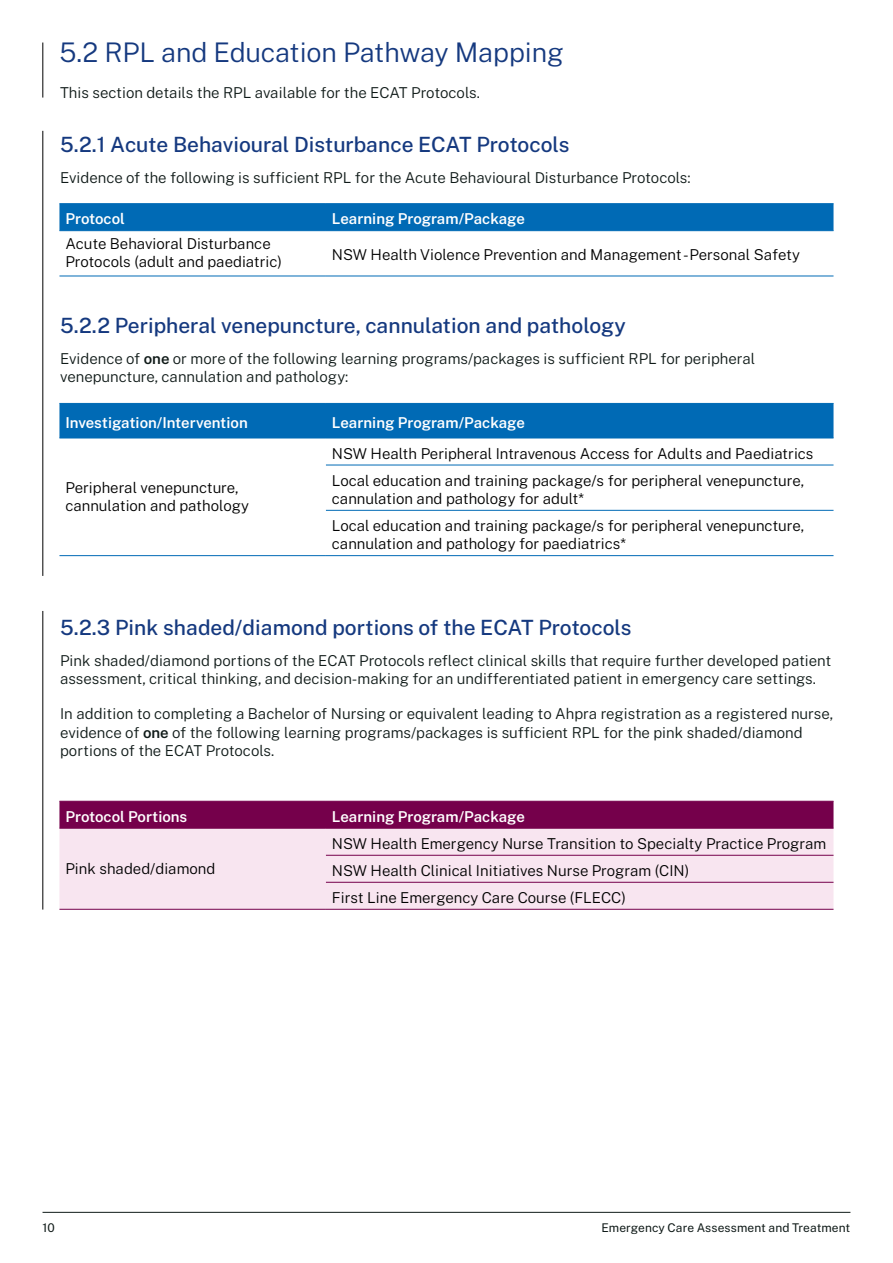
<style>
.page{position:relative;width:893px;height:1263px;background:#fff}
.page>*{position:absolute;margin:0;border:0;box-sizing:border-box;transform-origin:0 0}
.t1{font:300 27px "Public Sans";letter-spacing:-.005em;color:#15397f}
.t2{font:500 21px "Public Sans";color:#15397f}
.t3{font:300 15px/18.3px "Public Sans";color:#0f1a18}
.t4{font:300 15px/27px "Public Sans";color:#000}
.t5{font:600 15px "Public Sans";color:#fff}
.t6{font:12px "Public Sans";letter-spacing:.005em;color:#0f1a18}
.s1{font-weight:600}
</style>
<div class="page">
<hr style="left:43px;top:43px;width:1px;height:55px;background:#000">
<hr style="left:43px;top:131px;width:1px;height:445px;background:#000">
<hr style="left:43px;top:611px;width:1px;height:298px;background:#000">
<div style="left:59px;top:404px;width:774px;height:34px;background:#006ab5"></div>
<hr style="left:59px;top:403px;width:267px;height:1px;background:#006ab5">
<hr style="left:326px;top:403px;width:507px;height:1px;background:#006ab5">
<hr style="left:59px;top:438px;width:267px;height:1px;background:#006ab5">
<hr style="left:326px;top:438px;width:507px;height:1px;background:#006ab5">
<hr style="left:326px;top:465px;width:507px;height:1px;background:#006ab5">
<hr style="left:59px;top:555px;width:267px;height:1px;background:#006ab5">
<hr style="left:326px;top:510px;width:507px;height:1px;background:#006ab5">
<hr style="left:326px;top:555px;width:507px;height:1px;background:#006ab5">
<div style="left:59px;top:802px;width:774px;height:26px;background:#75004b"></div>
<div style="left:59px;top:829px;width:774px;height:80px;background:#f8e5f0"></div>
<div style="left:326px;top:856px;width:507px;height:53px;background:#f8e5f0"></div>
<hr style="left:59px;top:801px;width:267px;height:1px;background:#75004b">
<hr style="left:326px;top:801px;width:507px;height:1px;background:#75004b">
<hr style="left:59px;top:828px;width:267px;height:1px;background:#75004b">
<hr style="left:59px;top:909px;width:267px;height:1px;background:#75004b">
<hr style="left:326px;top:828px;width:507px;height:1px;background:#75004b">
<hr style="left:326px;top:855px;width:507px;height:1px;background:#75004b">
<hr style="left:326px;top:882px;width:507px;height:1px;background:#75004b">
<hr style="left:326px;top:909px;width:507px;height:1px;background:#75004b">
<div style="left:59px;top:204px;width:774px;height:26px;background:#006ab5"></div>
<hr style="left:59px;top:203px;width:267px;height:1px;background:#006ab5">
<hr style="left:326px;top:203px;width:507px;height:1px;background:#006ab5">
<hr style="left:59px;top:230px;width:267px;height:1px;background:#006ab5">
<hr style="left:326px;top:230px;width:507px;height:1px;background:#006ab5">
<hr style="left:59px;top:276px;width:267px;height:1px;background:#006ab5">
<hr style="left:326px;top:276px;width:507px;height:1px;background:#006ab5">
<hr style="left:43px;top:1212px;width:807px;height:1px;background:#0f1a18">
<h1 class="t1" style="left:60px;top:33px;width:506px">5.2 RPL and Education Pathway Mapping</h1>
<p class="t3" style="left:60px;top:82px;width:421px">This section details the RPL available for the ECAT Protocols.</p>
<h2 class="t2" style="left:60px;top:129px;width:511px">5.2.1 Acute Behavioural Disturbance ECAT Protocols</h2>
<p class="t3" style="left:60px;top:168px;width:632px">Evidence of the following is sufficient RPL for the Acute Behavioural Disturbance Protocols:</p>
<p class="t5" style="left:65px;top:208px;width:61px">Protocol</p>
<p class="t5" style="left:332px;top:208px;width:194px">Learning Program/Package</p>
<p class="t4" style="left:65px;top:234px;width:218px;line-height:18.3px">Acute Behavioral Disturbance<br>Protocols (adult and paediatric)</p>
<p class="t4" style="left:332px;top:241px;width:470px">NSW Health Violence Prevention and Management -Personal Safety</p>
<h2 class="t2" style="left:60px;top:310px;width:567px">5.2.2 Peripheral venepuncture, cannulation and pathology</h2>
<p class="t3" style="left:60px;top:348px;width:697px">Evidence of <span class="s1">one</span> or more of the following learning programs/packages is sufficient RPL for peripheral venepuncture, cannulation and pathology:</p>
<p class="t5" style="left:65px;top:411px;width:184px">Investigation/Intervention</p>
<p class="t5" style="left:332px;top:411px;width:194px">Learning Program/Package</p>
<p class="t4" style="left:65px;top:477px;width:185px;line-height:18.3px">Peripheral venepuncture, cannulation and pathology</p>
<p class="t4" style="left:332px;top:439px;width:483px">NSW Health Peripheral Intravenous Access for Adults and Paediatrics<br>Local education and training package/s for peripheral venepuncture,</p>
<p class="t4" style="left:332px;top:484px;width:474px">cannulation and pathology for adult*<br>Local education and training package/s for peripheral venepuncture,</p>
<p class="t4" style="left:332px;top:529px;width:295px">cannulation and pathology for paediatrics*</p>
<h2 class="t2" style="left:60px;top:612px;width:573px">5.2.3 Pink shaded/diamond portions of the ECAT Protocols</h2>
<p class="t3" style="left:60px;top:650px;width:773px">Pink shaded/diamond portions of the ECAT Protocols reflect clinical skills that require further developed patient assessment, critical thinking, and decision-making for an undifferentiated patient in emergency care settings.</p>
<p class="t3" style="left:60px;top:704px;width:775px">In addition to completing a Bachelor of Nursing or equivalent leading to Ahpra registration as a registered nurse, evidence of <span class="s1">one</span> of the following learning programs/packages is sufficient RPL for the pink shaded/diamond portions of the ECAT Protocols.</p>
<p class="t5" style="left:65px;top:805px;width:123px">Protocol Portions</p>
<p class="t5" style="left:332px;top:805px;width:194px">Learning Program/Package</p>
<p class="t4" style="left:65px;top:854px;width:151px">Pink shaded/diamond</p>
<p class="t4" style="left:332px;top:829px;width:496px">NSW Health Emergency Nurse Transition to Specialty Practice Program<br>NSW Health Clinical Initiatives Nurse Program (CIN)<br>First Line Emergency Care Course (FLECC)</p>
<p class="t6" style="left:43px;top:1219px;width:14px">10</p>
<p class="t6" style="left:601px;top:1219px;width:250px">Emergency Care Assessment and Treatment</p>
</div>
